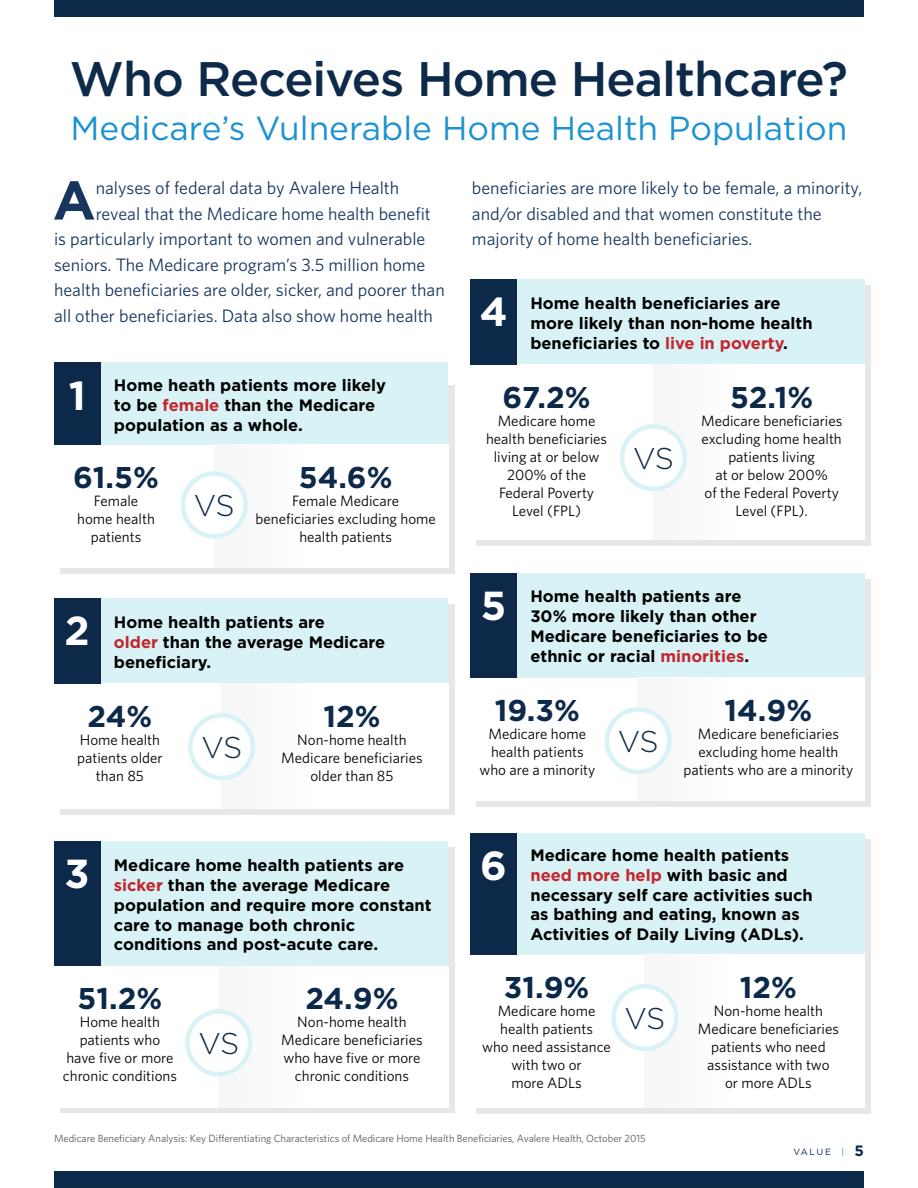
<style>
.page{position:relative;width:918px;height:1188px;background:#fff}
.page>*{position:absolute;margin:0;border:0;box-sizing:border-box;transform-origin:0 0}
.t1{font:700 54.45px "Gotham HTF";color:#17365e}
.t2{font:500 48.45px "Gotham HTF";letter-spacing:-.02em;color:#0e2a4b}
.t3{font:700 40.5px "Gotham HTF";color:#fff}
.t4{font:33.45px "Gotham HTF";color:#1c92d1}
.t5{font:700 30px "Gotham HTF";color:#0d294a}
.t6{font:300 30px "Gotham HTF";letter-spacing:-.025em;color:#0d294a}
.t7{font:18px/25.5px "Whitney HTF";color:#17365e}
.t8{font:700 16.5px/19.8px "Gotham HTF";color:#000}
.t9{font:15px/18px "Whitney HTF";color:#000;text-align:center}
.t10{font:10.5px "Whitney HTF";color:#58595b}
.t11{font:9px "Gotham HTF";letter-spacing:.17em;color:#0e2a4b}
.s1{color:#c2262e}
.s2{color:#1c92d1}
.s3{font-weight:700;font-size:15px}
</style>
<div class="page">
<div style="left:60px;top:604px;width:394px;height:211px;background:#e6e7e8"></div>
<div style="left:100px;top:598px;width:348px;height:86px;background:#d9f2f5"></div>
<div style="left:54px;top:684px;width:394px;height:125px;background:#fff"></div>
<div style="left:54px;top:598px;width:46px;height:86px;background:#0d294a"></div>
<div style="left:188px;top:713px;width:67px;height:67px;border:4px solid #d9f2f5;border-radius:50%"></div>
<div style="left:476px;top:285px;width:395px;height:261px;background:#e6e7e8"></div>
<div style="left:517px;top:279px;width:348px;height:86px;background:#d9f2f5"></div>
<div style="left:470px;top:365px;width:395px;height:175px;background:#fff"></div>
<div style="left:470px;top:279px;width:47px;height:86px;background:#0d294a"></div>
<div style="left:620px;top:424px;width:67px;height:67px;border:4px solid #d9f2f5;border-radius:50%"></div>
<div style="left:476px;top:579px;width:395px;height:228px;background:#e6e7e8"></div>
<div style="left:517px;top:573px;width:348px;height:105px;background:#d9f2f5"></div>
<div style="left:470px;top:678px;width:395px;height:123px;background:#fff"></div>
<div style="left:470px;top:573px;width:47px;height:105px;background:#0d294a"></div>
<div style="left:605px;top:707px;width:67px;height:67px;border:4px solid #d9f2f5;border-radius:50%"></div>
<svg style="left:60px;top:385px;width:394px;height:188px;background:#e9eaeb"></svg>
<div style="left:100px;top:363px;width:348px;height:82px;background:#d9f2f5"></div>
<div style="left:54px;top:445px;width:394px;height:122px;background:#fff"></div>
<div style="left:54px;top:363px;width:46px;height:82px;background:#0d294a"></div>
<div style="left:181px;top:471px;width:67px;height:68px;border:4px solid #d9f2f5;border-radius:50%"></div>
<svg style="left:60px;top:848px;width:394px;height:265px;background:#e9eaea"></svg>
<div style="left:100px;top:842px;width:348px;height:124px;background:#d9f2f5"></div>
<div style="left:54px;top:966px;width:394px;height:141px;background:#fff"></div>
<div style="left:54px;top:842px;width:46px;height:124px;background:#0d294a"></div>
<div style="left:185px;top:1009px;width:67px;height:67px;border:4px solid #d9f2f5;border-radius:50%"></div>
<div style="left:476px;top:839px;width:395px;height:274px;background:#e6e7e8"></div>
<div style="left:517px;top:833px;width:348px;height:122px;background:#d9f2f5"></div>
<div style="left:470px;top:955px;width:395px;height:152px;background:#fff"></div>
<div style="left:470px;top:833px;width:47px;height:122px;background:#0d294a"></div>
<div style="left:611px;top:984px;width:67px;height:67px;border:4px solid #d9f2f5;border-radius:50%"></div>
<div style="left:54px;top:0;width:810px;height:16px;background:#0d294a"></div>
<div style="left:54px;top:1172px;width:810px;height:16px;background:#0d294a"></div>
<h2 class="t2" style="left:70px;top:51px;width:780px">Who Receives Home Healthcare?</h2>
<h3 class="t4" style="left:71px;top:110px;width:778px">Medicare’s Vulnerable Home Health Population</h3>
<h1 class="t1" style="left:53px;top:169px;width:44px">A</h1>
<p class="t7" style="left:96px;top:175px;width:305px">nalyses of federal data by Avalere Health</p>
<p class="t7" style="left:472px;top:175px;width:392px">beneficiaries are more likely to be female, a minority, and/or disabled and that women constitute the majority of home health beneficiaries.</p>
<p class="t7" style="left:96px;top:200px;width:337px">reveal that the Medicare home health benefit</p>
<p class="t7" style="left:54px;top:226px;width:373px">is particularly important to women and vulnerable</p>
<p class="t7" style="left:54px;top:251px;width:373px">seniors. The Medicare program’s 3.5 million home</p>
<p class="t7" style="left:54px;top:277px;width:392px">health beneficiaries are older, sicker, and poorer than</p>
<p class="t7" style="left:54px;top:302px;width:381px">all other beneficiaries. Data also show home health</p>
<p class="t8" style="left:530px;top:293px;width:284px">Home health beneficiaries are more likely than non-home health beneficiaries to <span class="s1">live in poverty</span>.</p>
<h3 class="t5" style="left:503px;top:380px;width:90px">67.2%</h3>
<p class="t9" style="left:486px;top:411px;width:123px">Medicare home health beneficiaries living at or below<br>200% of the<br>Federal Poverty<br>Level (FPL)</p>
<h3 class="t3" style="left:480px;top:288px;width:29px">4</h3>
<p class="t8" style="left:114px;top:375px;width:274px">Home heath patients more likely to be <span class="s1">female</span> than the Medicare population as a whole.</p>
<h3 class="t5" style="left:73px;top:460px;width:87px">61.5%</h3>
<p class="t9" style="left:77px;top:491px;width:79px">Female home health patients</p>
<h3 class="t3" style="left:69px;top:372px;width:19px">1</h3>
<h3 class="t5" style="left:730px;top:380px;width:84px">52.1%</h3>
<p class="t9" style="left:701px;top:411px;width:143px">Medicare beneficiaries excluding home health patients living<br>at or below 200%<br>of the Federal Poverty<br>Level (FPL).</p>
<h3 class="t6" style="left:633px;top:442px;width:42px">VS</h3>
<h3 class="t5" style="left:299px;top:460px;width:95px">54.6%</h3>
<p class="t9" style="left:256px;top:491px;width:182px">Female Medicare beneficiaries excluding home health patients</p>
<h3 class="t6" style="left:194px;top:489px;width:42px">VS</h3>
<p class="t8" style="left:114px;top:612px;width:273px">Home health patients are<br><span class="s1">older</span> than the average Medicare beneficiary.</p>
<h3 class="t5" style="left:88px;top:699px;width:66px">24%</h3>
<p class="t9" style="left:77px;top:730px;width:87px">Home health patients older than 85</p>
<h3 class="t3" style="left:65px;top:607px;width:27px">2</h3>
<h3 class="t5" style="left:323px;top:699px;width:59px">12%</h3>
<p class="t9" style="left:281px;top:730px;width:143px">Non-home health<br>Medicare beneficiaries older than 85</p>
<h3 class="t6" style="left:201px;top:731px;width:42px">VS</h3>
<p class="t8" style="left:114px;top:855px;width:319px">Medicare home health patients are <span class="s1">sicker</span> than the average Medicare population and require more constant care to manage both chronic conditions and post-acute care.</p>
<h3 class="t5" style="left:78px;top:981px;width:86px">51.2%</h3>
<p class="t9" style="left:63px;top:1013px;width:115px">Home health patients who<br>have five or more chronic conditions</p>
<h3 class="t3" style="left:65px;top:851px;width:27px">3</h3>
<h3 class="t5" style="left:305px;top:981px;width:95px">24.9%</h3>
<p class="t9" style="left:281px;top:1013px;width:143px">Non-home health<br>Medicare beneficiaries who have five or more chronic conditions</p>
<h3 class="t6" style="left:198px;top:1027px;width:42px">VS</h3>
<p class="t8" style="left:530px;top:586px;width:239px">Home health patients are<br>30% more likely than other<br>Medicare beneficiaries to be ethnic or racial <span class="s1">minorities</span>.</p>
<h3 class="t5" style="left:495px;top:693px;width:87px">19.3%</h3>
<p class="t9" style="left:479px;top:724px;width:117px">Medicare home health patients who are a minority</p>
<h3 class="t3" style="left:481px;top:582px;width:27px">5</h3>
<h3 class="t5" style="left:725px;top:693px;width:89px">14.9%</h3>
<p class="t9" style="left:684px;top:724px;width:171px">Medicare beneficiaries excluding home health patients who are a minority</p>
<h3 class="t6" style="left:618px;top:725px;width:42px">VS</h3>
<p class="t8" style="left:530px;top:845px;width:284px">Medicare home health patients <span class="s1">need more help</span> with basic and necessary self care activities such as bathing and eating, known as<br>Activities of Daily Living (ADLs).</p>
<h3 class="t5" style="left:504px;top:970px;width:87px">31.9%</h3>
<p class="t9" style="left:482px;top:1001px;width:130px">Medicare home health patients<br>who need assistance with two or<br>more ADLs</p>
<h3 class="t3" style="left:480px;top:842px;width:28px">6</h3>
<h3 class="t5" style="left:740px;top:970px;width:59px">12%</h3>
<p class="t9" style="left:698px;top:1001px;width:143px">Non-home health<br>Medicare beneficiaries patients who need assistance with two<br>or more ADLs</p>
<h3 class="t6" style="left:625px;top:1002px;width:42px">VS</h3>
<p class="t10" style="left:54px;top:1133px;width:593px">Medicare Beneficiary Analysis: Key Differentiating Characteristics of Medicare Home Health Beneficiaries, Avalere Health, October 2015</p>
<p class="t11" style="left:793px;top:1146px;width:72px">VALUE <span class="s2">|</span> <span class="s3">5</span></p>
</div>
